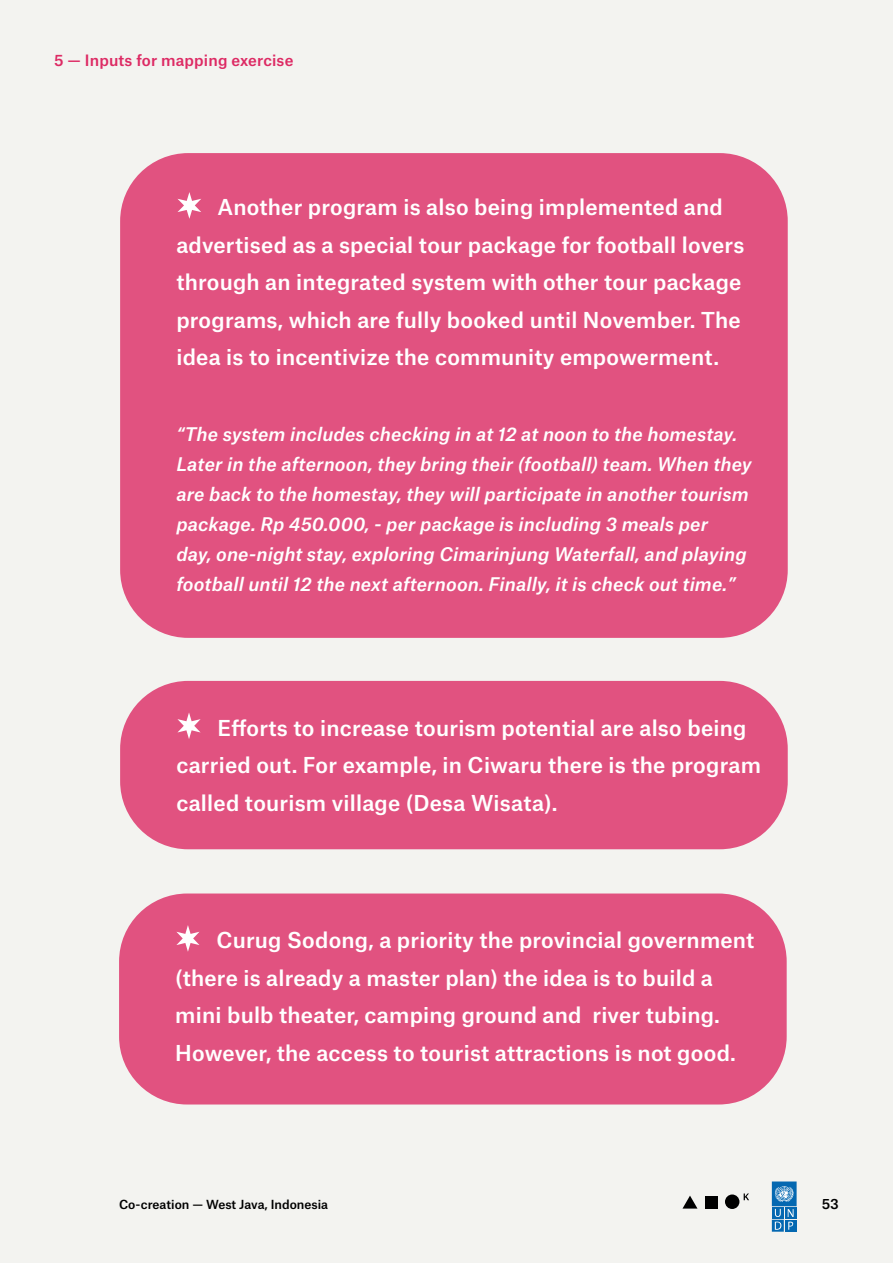
<style>
.page{position:relative;width:893px;height:1263px;background:#f3f3f0}
.page>*{position:absolute;margin:0;border:0;box-sizing:border-box;transform-origin:0 0}
.t1{font:500 21px/37.5px "Atlas Grotesk";letter-spacing:.01em;color:#fff}
.t2{font:italic 500 18px/30px "Atlas Grotesk";letter-spacing:.01em;color:#fff}
.t3{font:500 15px "Atlas Grotesk";letter-spacing:.01em;color:#dd2a64}
.t4{font:500 13.5px "Atlas Grotesk";color:#000}
.t5{font:500 12px "Atlas Grotesk";color:#000}
</style>
<div class="page">
<div style="left:120px;top:153px;width:668px;height:485px;background:#e15280;border-radius:68px"></div>
<div style="left:120px;top:681px;width:668px;height:168px;background:#e15280;border-radius:68px"></div>
<div style="left:119px;top:893px;width:668px;height:211px;background:#e15280;border-radius:68px"></div>
<svg style="left:177px;top:192px;width:24px;height:27px"></svg>
<svg style="left:177px;top:713px;width:24px;height:26px"></svg>
<svg style="left:176px;top:925px;width:24px;height:27px"></svg>
<svg style="left:744px;top:1193px;width:5px;height:7px"></svg>
<div style="left:705px;top:1196px;width:12px;height:12px;background:#000"></div>
<div style="left:725px;top:1194px;width:14px;height:15px;background:#000;border-radius:50%"></div>
<svg style="left:683px;top:1195px;width:14px;height:13px"></svg>
<svg style="left:772px;top:1181px;width:25px;height:51px"></svg>
<p class="t3" style="left:54px;top:48px;width:241px">5 — Inputs for mapping exercise</p>
<p class="t1" style="left:176px;top:186px;width:570px;text-indent:41px">Another program is also being implemented and advertised as a special tour package for football lovers through an integrated system with other tour package programs, which are fully booked until November. The idea is to incentivize the community empowerment.</p>
<p class="t2" style="left:176px;top:418px;width:577px">“The system includes checking in at 12 at noon to the homestay.<br>Later in the afternoon, they bring their (football) team. When they are back to the homestay, they will participate in another tourism package. Rp 450.000, - per package is including 3 meals per<br>day, one-night stay, exploring Cimarinjung Waterfall, and playing football until 12 the next afternoon. Finally, it is check out time.”</p>
<p class="t1" style="left:176px;top:707px;width:586px;text-indent:41px">Efforts to increase tourism potential are also being carried out. For example, in Ciwaru there is the program called tourism village (Desa Wisata).</p>
<p class="t1" style="left:175px;top:919px;width:581px;text-indent:41px">Curug Sodong, a priority the provincial government (there is already a master plan) the idea is to build a mini bulb theater, camping ground and river tubing.<br>However, the access to tourist attractions is not good.</p>
<p class="t5" style="left:119px;top:1194px;width:211px">Co-creation — West Java, Indonesia</p>
<p class="t4" style="left:822px;top:1192px;width:19px">53</p>
</div>
